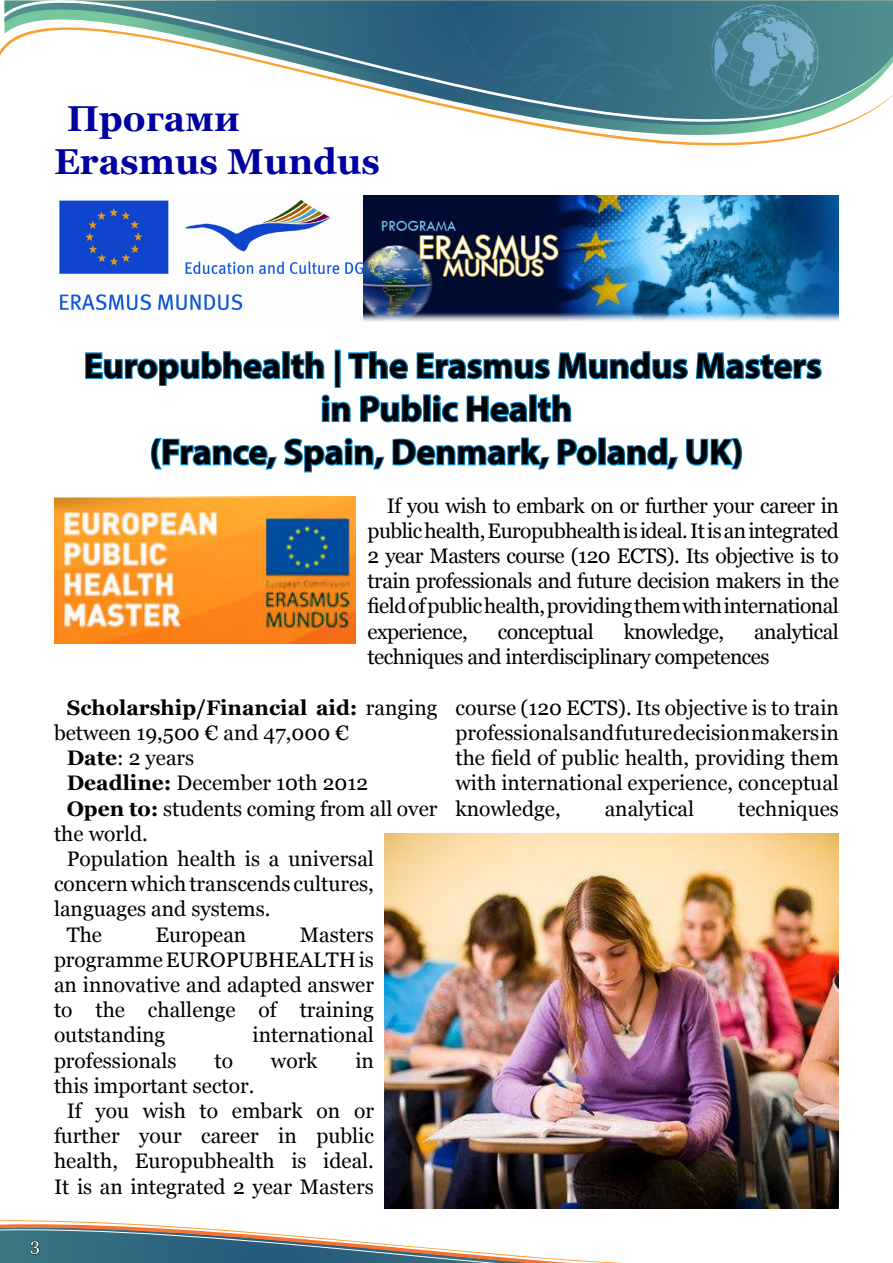
<style>
.page{position:relative;width:893px;height:1263px;background:#fff}
.page>*{position:absolute;margin:0;border:0;box-sizing:border-box;transform-origin:0 0}
.Назва_програми_укр{font:700 36px/43.2px "Myriad Pro";color:#000;text-align:center}
.Напрями_назви{font:700 36px/43.2px "Georgia";color:#0000a0}
.Рабочий{font:21px/25.2px "Georgia";color:#000;text-align:justify}
.Рабочий-2{font:21px/25.2px "Georgia";letter-spacing:-.025em;color:#000}
.Напрями_назви-2{font:18px "Georgia";color:#fff}
.s1{font-weight:700}
</style>
<div class="page">
<svg style="left:0;top:1220px;width:624px;height:43px"></svg>
<svg style="left:0;top:0;width:888px;height:146px"></svg>
<svg style="left:709px;top:4px;width:111px;height:105px;background:#548d9e"></svg>
<svg style="left:455px;top:23px;width:221px;height:95px;background:#3d6f86"></svg>
<img style="left:740px;top:9px;width:45px;height:8px">
<img style="left:59px;top:195px;width:305px;height:115px">
<img style="left:364px;top:195px;width:475px;height:127px">
<svg style="left:84px;top:254px;width:739px;height:219px"></svg>
<img style="left:54px;top:497px;width:302px;height:147px">
<img style="left:384px;top:833px;width:455px;height:376px">
<p class="Напрями_назви" style="left:54px;top:97px;width:327px;text-indent:13px">Прогами<br>Erasmus Mundus</p>
<p class="Назва_програми_укр" style="left:84px;top:343px;width:739px">Europubhealth | The Erasmus Mundus Masters in Public Health<br>(France, Spain, Denmark, Poland, UK)</p>
<p class="Рабочий" style="left:368px;top:493px;width:473px;text-indent:19px">If you wish to embark on or further your career in public health, Europubhealth is ideal. It is an integrated 2 year Masters course (120 ECTS). Its objective is to train professionals and future decision makers in the field of public health, providing them with international experience,</p>
<p class="Рабочий-2" style="left:368px;top:619px;width:473px;text-indent:387px">analytical techniques and interdisciplinary competences</p>
<p class="Рабочий-2" style="left:498px;top:619px;width:98px">conceptual</p>
<p class="Рабочий-2" style="left:624px;top:619px;width:102px">knowledge,</p>
<p class="Рабочий" style="left:54px;top:695px;width:385px;text-indent:13px"><span class="s1">Scholarship/Financial aid:</span> ranging between 19,500 € and 47,000 €</p>
<p class="Рабочий" style="left:67px;top:746px;width:129px"><span class="s1">Date</span>: 2 years</p>
<p class="Рабочий" style="left:67px;top:771px;width:303px"><span class="s1">Deadline:</span> December 10th 2012</p>
<p class="Рабочий" style="left:54px;top:796px;width:385px;text-indent:13px"><span class="s1">Open to:</span> students coming from all over the world.</p>
<p class="Рабочий" style="left:54px;top:846px;width:321px;text-indent:13px">Population health is a universal concern which transcends cultures, languages and systems.</p>
<p class="Рабочий" style="left:67px;top:922px;width:37px">The</p>
<p class="Рабочий" style="left:155px;top:922px;width:92px">European</p>
<p class="Рабочий" style="left:54px;top:922px;width:321px;text-indent:246px">Masters programme EUROPUBHEALTHis an innovative and adapted answer to the challenge of training outstanding</p>
<p class="Рабочий" style="left:253px;top:1023px;width:123px">international</p>
<p class="Рабочий" style="left:54px;top:1048px;width:124px">professionals</p>
<p class="Рабочий" style="left:214px;top:1048px;width:20px">to</p>
<p class="Рабочий" style="left:271px;top:1048px;width:48px">work</p>
<p class="Рабочий" style="left:355px;top:1048px;width:20px">in</p>
<p class="Рабочий" style="left:54px;top:1073px;width:202px">this important sector.</p>
<p class="Рабочий" style="left:54px;top:1098px;width:321px;text-indent:13px">If you wish to embark on or further your career in public health, Europubhealth is ideal.<br>It is an integrated 2 year Masters</p>
<p class="Рабочий" style="left:455px;top:695px;width:385px">course (120 ECTS). Its objective is to train professionals and future decision makersin the field of public health, providing them with international experience, conceptual knowledge,</p>
<p class="Рабочий" style="left:605px;top:796px;width:91px">analytical</p>
<p class="Рабочий" style="left:738px;top:796px;width:102px">techniques</p>
<p class="Напрями_назви-2" style="left:30px;top:1234px;width:11px">3</p>
</div>
